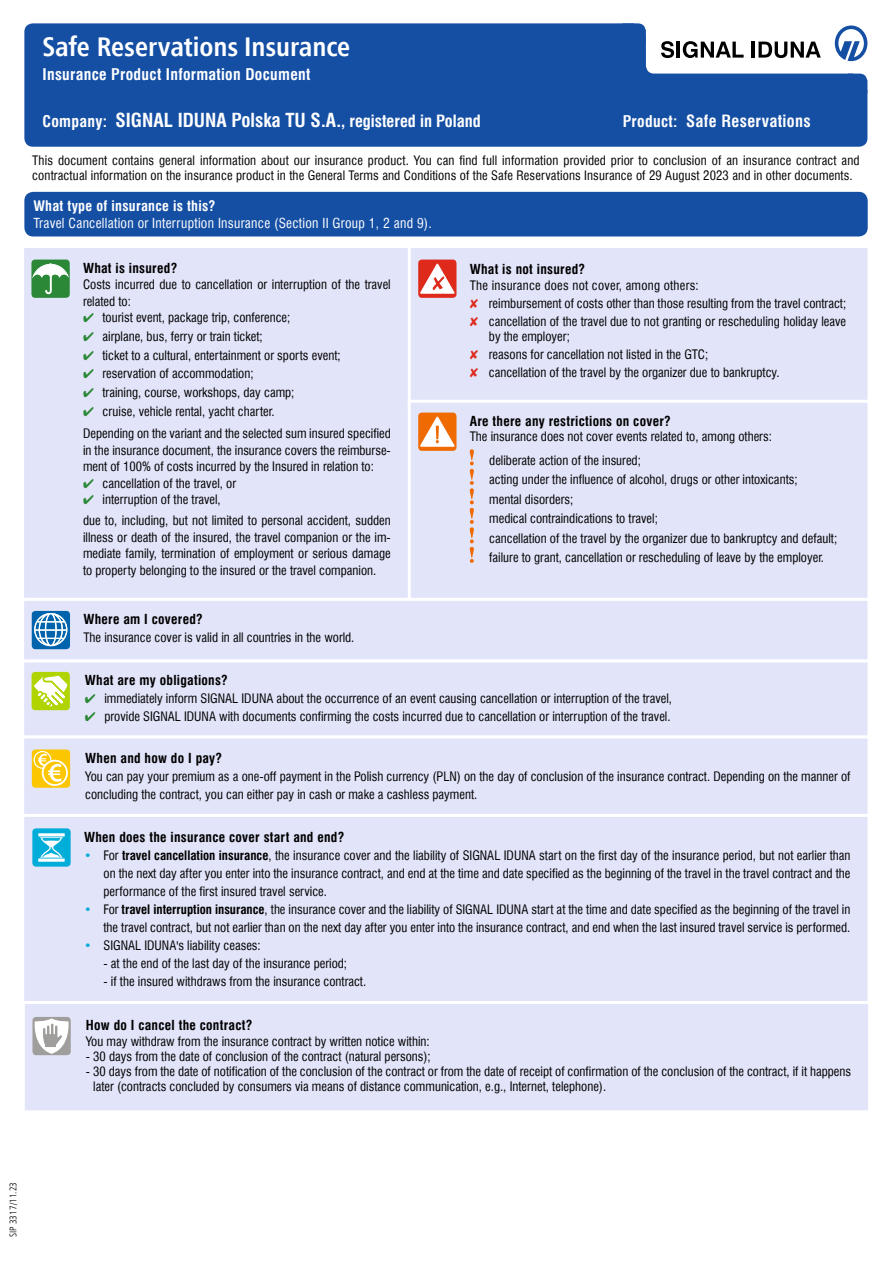
<style>
.page{position:relative;width:893px;height:1263px;background:#fff}
.page>*{position:absolute;margin:0;border:0;box-sizing:border-box;transform-origin:0 0}
.t1{font:700 27px "Humnst 777 Cn EU";color:#fff}
.t2{font:700 18.9px "Swis 721 Cn EU";color:#fff}
.t3{font:700 16.5px "Swis 721 Cn EU";letter-spacing:.02em;color:#fff}
.t4{font:700 15.75px "Swis 721 Cn EU";letter-spacing:.02em;color:#fff}
.t5{font:700 14.25px "Swis 721 Cn EU";letter-spacing:.02em;color:#fff}
.t6{font:700 13.5px "Swis 721 Cn EU";letter-spacing:.02em;color:#000}
.t7{font:13.5px "Swis 721 Cn EU";letter-spacing:.02em;color:#fff}
.t8{font:12.75px/18px "Swis 721 Cn EU";color:#000}
.t9{font:9.75px "Humnst 777 Lt Cn EU";color:#000}
.s1{font-size:15.75px}
.s2{font-size:16.5px}
.s3{color:#2a8837}
.s4{color:#00acd8}
.s5{font-weight:700}
</style>
<div class="page">
<div style="left:24px;top:23px;width:843px;height:124px;background:#154fa4;border-radius:9px"></div>
<div style="left:24px;top:248px;width:382px;height:348px;background:#e2e4f9"></div>
<div style="left:406px;top:248px;width:462px;height:150px;background:#e2e4f9"></div>
<div style="left:31px;top:260px;width:39px;height:38px;background:#2a8837;border-radius:4px"></div>
<svg style="left:32px;top:263px;width:37px;height:31px"></svg>
<div style="left:418px;top:260px;width:38px;height:38px;background:#dd2a1b;border-radius:4px"></div>
<svg style="left:420px;top:263px;width:35px;height:31px"></svg>
<div style="left:24px;top:192px;width:844px;height:44px;background:#154fa4;border-radius:9px"></div>
<div style="left:24px;top:664px;width:844px;height:70px;background:#e2e4f9"></div>
<div style="left:32px;top:672px;width:38px;height:38px;background:#b0d400;border-radius:4px"></div>
<svg style="left:34px;top:675px;width:34px;height:32px"></svg>
<div style="left:24px;top:734px;width:844px;height:78px;background:#e2e4f9"></div>
<div style="left:32px;top:749px;width:38px;height:39px;background:#fcc600;border-radius:4px"></div>
<svg style="left:34px;top:751px;width:17px;height:17px"></svg>
<div style="left:34px;top:751px;width:17px;height:18px;border:1px solid #fff;border-radius:50%"></div>
<svg style="left:43px;top:761px;width:24px;height:24px"></svg>
<div style="left:42px;top:760px;width:26px;height:26px;border:2px solid #fff;border-radius:50%"></div>
<svg style="left:38px;top:754px;width:24px;height:28px"></svg>
<div style="left:24px;top:812px;width:844px;height:187px;background:#e2e4f9"></div>
<div style="left:32px;top:828px;width:39px;height:39px;background:#00acd8;border-radius:4px"></div>
<svg style="left:38px;top:833px;width:27px;height:29px"></svg>
<div style="left:646px;top:7px;width:240px;height:67px;background:#fff;border-radius:8px"></div>
<svg style="left:835px;top:26px;width:32px;height:35px"></svg>
<svg style="left:661px;top:41px;width:13px;height:17px"></svg>
<hr style="left:677px;top:42px;width:3px;height:16px;background:#000">
<svg style="left:683px;top:41px;width:61px;height:17px"></svg>
<hr style="left:752px;top:42px;width:3px;height:16px;background:#000">
<svg style="left:758px;top:42px;width:63px;height:16px"></svg>
<div style="left:634px;top:16px;width:20px;height:20px;background:#fff"></div>
<svg style="left:853px;top:73px;width:15px;height:17px"></svg>
<div style="left:616px;top:23px;width:30px;height:25px;background:#154fa4;border-radius:8px"></div>
<div style="left:841px;top:74px;width:26px;height:25px;background:#154fa4;border-radius:8px"></div>
<div style="left:24px;top:999px;width:844px;height:111px;background:#e2e4f9"></div>
<div style="left:32px;top:1017px;width:39px;height:38px;background:#a09e9c;border-radius:4px"></div>
<svg style="left:32px;top:1018px;width:39px;height:36px"></svg>
<div style="left:406px;top:398px;width:462px;height:198px;background:#e2e4f9"></div>
<svg style="left:470px;top:449px;width:4px;height:114px"></svg>
<div style="left:418px;top:413px;width:38px;height:38px;background:#ef6a00;border-radius:4px"></div>
<svg style="left:420px;top:416px;width:35px;height:31px"></svg>
<svg style="left:24px;top:596px;width:844px;height:68px;background:#e4e6f9"></svg>
<div style="left:32px;top:611px;width:38px;height:38px;background:#0064ad;border-radius:4px"></div>
<svg style="left:34px;top:613px;width:33px;height:33px"></svg>
<svg style="left:470px;top:299px;width:8px;height:9px"></svg>
<svg style="left:470px;top:317px;width:8px;height:9px"></svg>
<svg style="left:470px;top:350px;width:8px;height:10px"></svg>
<svg style="left:470px;top:368px;width:8px;height:10px"></svg>
<h1 class="t1" style="left:43px;top:30px;width:309px">Safe Reservations Insurance</h1>
<p class="t4" style="left:43px;top:65px;width:269px">Insurance Product Information Document</p>
<h2 class="t2" style="left:43px;top:108px;width:440px"><span class="s1">Company:</span> SIGNAL IDUNA Polska TU S.A.<span class="s2">, registered in Poland</span></h2>
<p class="t3" style="left:623px;top:111px;width:190px"><span class="s1">Product:</span> Safe Reservations</p>
<p class="t8" style="left:32px;top:152px;width:829px;line-height:15.8px">This document contains general information about our insurance product. You can find full information provided prior to conclusion of an insurance contract and contractual information on the insurance product in the General Terms and Conditions of the Safe Reservations Insurance of 29 August 2023 and in other documents.</p>
<p class="t5" style="left:33px;top:198px;width:184px">What type of insurance is this?</p>
<p class="t7" style="left:33px;top:214px;width:400px">Travel Cancellation or Interruption Insurance (Section II Group 1, 2 and 9).</p>
<p class="t6" style="left:83px;top:260px;width:96px">What is insured?</p>
<p class="t8" style="left:83px;top:276px;width:309px;line-height:16.5px">Costs incurred due to cancellation or interruption of the travel related to:</p>
<p class="t8" style="left:83px;top:309px;width:209px"><span class="s3">✔</span> tourist event, package trip, conference;</p>
<p class="t8" style="left:83px;top:327px;width:181px"><span class="s3">✔</span> airplane, bus, ferry or train ticket;</p>
<p class="t8" style="left:83px;top:346px;width:259px"><span class="s3">✔</span> ticket to a cultural, entertainment or sports event;</p>
<p class="t8" style="left:83px;top:365px;width:172px"><span class="s3">✔</span> reservation of accommodation;</p>
<p class="t8" style="left:83px;top:383px;width:213px"><span class="s3">✔</span> training, course, workshops, day camp;</p>
<p class="t8" style="left:83px;top:399px;width:309px;line-height:22.8px"><span class="s3">✔</span> cruise, vehicle rental, yacht charter.<br>Depending on the variant and the selected sum insured specified</p>
<p class="t8" style="left:83px;top:442px;width:309px;line-height:16.5px">in the insurance document, the insurance covers the reimburse&shy;ment of 100% of costs incurred by the Insured in relation to:</p>
<p class="t8" style="left:83px;top:474px;width:155px"><span class="s3">✔</span> cancellation of the travel, or</p>
<p class="t8" style="left:83px;top:489px;width:309px;line-height:20.7px"><span class="s3">✔</span> interruption of the travel,<br>due to, including, but not limited to personal accident, sudden</p>
<p class="t8" style="left:83px;top:529px;width:309px;line-height:16.5px;text-align:justify">illness or death of the insured, the travel companion or the im&shy;mediate family, termination of employment or serious damage to property belonging to the insured or the travel companion.</p>
<p class="t6" style="left:83px;top:611px;width:121px">Where am I covered?</p>
<p class="t8" style="left:83px;top:629px;width:273px">The insurance cover is valid in all countries in the world.</p>
<p class="t6" style="left:470px;top:260px;width:117px">What is not insured?</p>
<p class="t8" style="left:489px;top:276px;width:359px;text-indent:-19px">The insurance does not cover, among others:<br>reimbursement of costs other than those resulting from the travel contract; cancellation of the travel due to not granting or rescheduling holiday leave</p>
<p class="t8" style="left:489px;top:328px;width:292px">by the employer;<br>reasons for cancellation not listed in the GTC;<br>cancellation of the travel by the organizer due to bankruptcy.</p>
<p class="t6" style="left:470px;top:413px;width:203px">Are there any restrictions on cover?</p>
<p class="t8" style="left:489px;top:425px;width:284px;line-height:23.7px;text-indent:-19px">The insurance does not cover events related to, among others: deliberate action of the insured;</p>
<p class="t8" style="left:489px;top:470px;width:349px;line-height:19.5px">acting under the influence of alcohol, drugs or other intoxicants;<br>mental disorders;<br>medical contraindications to travel;<br>cancellation of the travel by the organizer due to bankruptcy and default; failure to grant, cancellation or rescheduling of leave by the employer.</p>
<p class="t6" style="left:85px;top:672px;width:144px">What are my obligations?</p>
<p class="t8" style="left:85px;top:689px;width:589px"><span class="s3">✔</span> immediately inform SIGNAL IDUNA about the occurrence of an event causing cancellation or interruption of the travel,</p>
<p class="t8" style="left:85px;top:707px;width:587px"><span class="s3">✔</span> provide SIGNAL IDUNA with documents confirming the costs incurred due to cancellation or interruption of the travel.</p>
<p class="t6" style="left:85px;top:750px;width:138px">When and how do I pay?</p>
<p class="t8" style="left:85px;top:767px;width:767px">You can pay your premium as a one-off payment in the Polish currency (PLN) on the day of conclusion of the insurance contract. Depending on the manner of concluding the contract, you can either pay in cash or make a cashless payment.</p>
<p class="t6" style="left:84px;top:829px;width:262px">When does the insurance cover start and end?</p>
<p class="t8" style="left:104px;top:846px;width:748px;text-align:justify;text-indent:-19px"><span class="s4">•</span> For <span class="s5">travel cancellation insurance</span>, the insurance cover and the liability of SIGNAL IDUNA start on the first day of the insurance period, but not earlier than on the next day after you enter into the insurance contract, and end at the time and date specified as the beginning of the travel in the travel contract and the performance of the first insured travel service.</p>
<p class="t8" style="left:84px;top:900px;width:768px;text-align:right"><span class="s4">•</span> For <span class="s5">travel interruption insurance</span>, the insurance cover and the liability of SIGNAL IDUNA start at the time and date specified as the beginning of the travel in the travel contract, but not earlier than on the next day after you enter into the insurance contract, and end when the last insured travel service is performed.</p>
<p class="t8" style="left:84px;top:936px;width:178px"><span class="s4">•</span> SIGNAL IDUNA's liability ceases:</p>
<p class="t8" style="left:104px;top:954px;width:245px">- at the end of the last day of the insurance period;</p>
<p class="t8" style="left:104px;top:972px;width:264px">- if the insured withdraws from the insurance contract.</p>
<p class="t6" style="left:86px;top:1017px;width:168px">How do I cancel the contract?</p>
<p class="t8" style="left:86px;top:1032px;width:345px">You may withdraw from the insurance contract by written notice within:</p>
<p class="t8" style="left:86px;top:1047px;width:346px">- 30 days from the date of conclusion of the contract (natural persons);</p>
<p class="t8" style="left:93px;top:1064px;width:759px;line-height:15.3px;text-indent:-7px">- 30 days from the date of notification of the conclusion of the contract or from the date of receipt of confirmation of the conclusion of the contract, if it happens later (contracts concluded by consumers via means of distance communication, e.g., Internet, telephone).</p>
<p class="t9" style="left:7px;top:1237px;width:56px;rotate:-90deg">SIP 3317/11.23</p>
</div>
